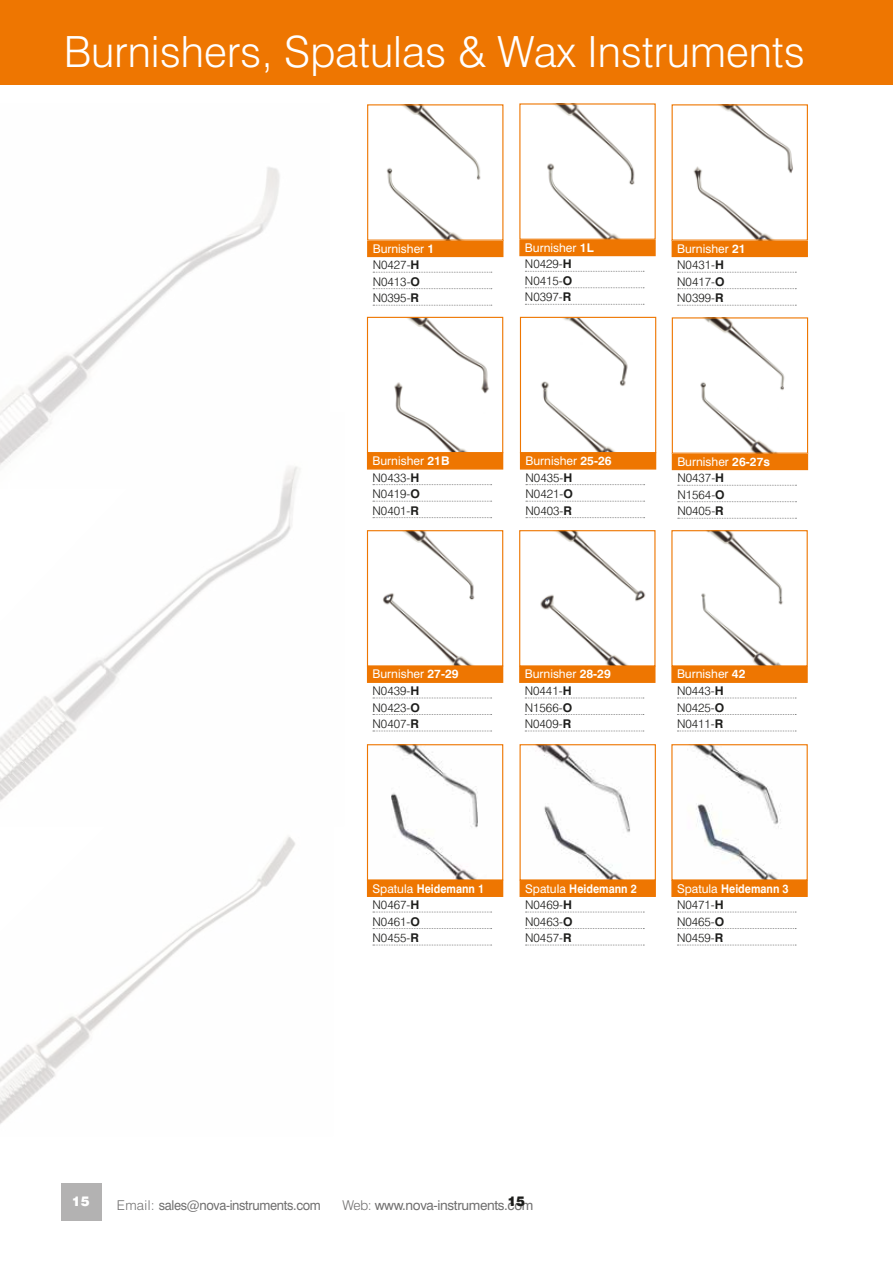
<style>
.page{position:relative;width:893px;height:1263px;background:#fff}
.page>*{position:absolute;margin:0;border:0;box-sizing:border-box;transform-origin:0 0}
.t1{font:300 43.05px "Swiss 721 BT";color:#fff}
.t2{font:13.5px "Swiss 721 BT";letter-spacing:-.025em;color:#706f6f;scale:.95 1}
.t3{font:13.5px "Swiss 721 BT";letter-spacing:-.025em;color:#706f6f}
.t4{font:900 13.5px "Swiss 721 BT";color:#fff}
.t5{font:900 13.5px "Swiss 721 BT";color:#1d1d1b}
.t6{font:300 12px/16.5px "Swiss 721 BT";color:#1d1d1b}
.s1{font-weight:400;color:#fff}
.s2{font-weight:700;color:#fff}
.s3{font-weight:700}
.s4{font-weight:300}
</style>
<div class="page">
<div style="left:61px;top:1183px;width:41px;height:38px;background:#b3b2b2"></div>
<div style="left:0;top:0;width:893px;height:84px;background:#ee7601"></div>
<img style="left:0;top:167px;width:280px;height:245px">
<img style="left:0;top:412px;width:300px;height:349px">
<img style="left:0;top:761px;width:295px;height:363px">
<div style="left:672px;top:240px;width:136px;height:17px;background:#ee7601"></div>
<img style="left:693px;top:106px;width:100px;height:133px">
<svg style="left:678px;top:272px;width:118px;height:1px"></svg>
<svg style="left:678px;top:288px;width:118px;height:1px"></svg>
<svg style="left:678px;top:305px;width:118px;height:1px"></svg>
<div style="left:367px;top:452px;width:136px;height:18px;background:#ee7601;border:2px solid #ee7601"></div>
<img style="left:394px;top:319px;width:95px;height:132px">
<div style="left:367px;top:317px;width:136px;height:136px;border:1px solid #ee7601"></div>
<svg style="left:373px;top:484px;width:119px;height:1px"></svg>
<svg style="left:373px;top:501px;width:119px;height:1px"></svg>
<svg style="left:373px;top:517px;width:119px;height:1px"></svg>
<div style="left:367px;top:240px;width:136px;height:17px;background:#ee7601"></div>
<img style="left:386px;top:106px;width:95px;height:133px">
<svg style="left:373px;top:272px;width:119px;height:1px"></svg>
<svg style="left:373px;top:288px;width:119px;height:1px"></svg>
<svg style="left:373px;top:305px;width:119px;height:1px"></svg>
<div style="left:519px;top:239px;width:137px;height:17px;background:#ee7601"></div>
<img style="left:547px;top:105px;width:88px;height:133px">
<svg style="left:525px;top:271px;width:119px;height:1px"></svg>
<svg style="left:525px;top:287px;width:119px;height:1px"></svg>
<svg style="left:525px;top:304px;width:119px;height:1px"></svg>
<div style="left:520px;top:452px;width:136px;height:18px;background:#ee7601;border:2px solid #ee7601"></div>
<img style="left:541px;top:319px;width:87px;height:132px">
<div style="left:520px;top:317px;width:136px;height:136px;border:1px solid #ee7601"></div>
<svg style="left:526px;top:484px;width:119px;height:1px"></svg>
<svg style="left:526px;top:501px;width:119px;height:1px"></svg>
<svg style="left:526px;top:517px;width:119px;height:1px"></svg>
<div style="left:672px;top:453px;width:136px;height:17px;background:#ee7601"></div>
<img style="left:700px;top:319px;width:85px;height:133px">
<div style="left:672px;top:317px;width:136px;height:137px;border:1px solid #ee7601"></div>
<svg style="left:678px;top:485px;width:118px;height:1px"></svg>
<svg style="left:678px;top:501px;width:118px;height:1px"></svg>
<svg style="left:678px;top:518px;width:118px;height:1px"></svg>
<div style="left:367px;top:666px;width:136px;height:17px;background:#ee7601;border:2px solid #ee7601"></div>
<img style="left:382px;top:532px;width:93px;height:132px">
<div style="left:367px;top:530px;width:136px;height:136px;border:1px solid #ee7601"></div>
<svg style="left:373px;top:698px;width:119px;height:1px"></svg>
<svg style="left:373px;top:714px;width:119px;height:1px"></svg>
<svg style="left:373px;top:731px;width:119px;height:1px"></svg>
<div style="left:519px;top:666px;width:136px;height:17px;background:#ee7601;border:2px solid #ee7601"></div>
<div style="left:671px;top:666px;width:137px;height:17px;background:#ee7601;border:2px solid #ee7601"></div>
<div style="left:367px;top:880px;width:136px;height:17px;background:#ee7601"></div>
<img style="left:540px;top:532px;width:106px;height:132px">
<div style="left:519px;top:530px;width:136px;height:136px;border:1px solid #ee7601"></div>
<img style="left:701px;top:532px;width:82px;height:132px">
<div style="left:671px;top:530px;width:137px;height:136px;border:1px solid #ee7601"></div>
<img style="left:391px;top:746px;width:87px;height:132px">
<div style="left:367px;top:744px;width:136px;height:136px;border:1px solid #ee7601"></div>
<svg style="left:525px;top:698px;width:119px;height:1px"></svg>
<svg style="left:525px;top:714px;width:119px;height:1px"></svg>
<svg style="left:525px;top:731px;width:119px;height:1px"></svg>
<svg style="left:677px;top:698px;width:119px;height:1px"></svg>
<svg style="left:677px;top:714px;width:119px;height:1px"></svg>
<svg style="left:677px;top:731px;width:119px;height:1px"></svg>
<svg style="left:373px;top:912px;width:119px;height:1px"></svg>
<svg style="left:373px;top:928px;width:119px;height:1px"></svg>
<svg style="left:373px;top:945px;width:119px;height:1px"></svg>
<div style="left:520px;top:880px;width:136px;height:17px;background:#ee7601"></div>
<img style="left:536px;top:746px;width:94px;height:132px">
<div style="left:520px;top:744px;width:136px;height:136px;border:1px solid #ee7601"></div>
<svg style="left:525px;top:912px;width:119px;height:1px"></svg>
<svg style="left:525px;top:928px;width:119px;height:1px"></svg>
<svg style="left:525px;top:945px;width:119px;height:1px"></svg>
<div style="left:671px;top:880px;width:137px;height:17px;background:#ee7601"></div>
<img style="left:693px;top:746px;width:88px;height:132px">
<div style="left:671px;top:744px;width:137px;height:136px;border:1px solid #ee7601"></div>
<svg style="left:677px;top:912px;width:119px;height:1px"></svg>
<svg style="left:677px;top:928px;width:119px;height:1px"></svg>
<svg style="left:677px;top:945px;width:119px;height:1px"></svg>
<h1 class="t1" style="left:64px;top:25px;width:742px">Burnishers, Spatulas &amp; Wax Instruments</h1>
<p class="t6" style="left:373px;top:240px;width:63px"><span class="s1">Burnisher</span> <span class="s2">1<br></span>N0427-<span class="s3">H<br></span>N0413-<span class="s3">O<br></span>N0395-<span class="s3">R</span></p>
<p class="t6" style="left:525px;top:239px;width:70px"><span class="s1">Burnisher</span> <span class="s2">1L<br></span>N0429-<span class="s3">H<br></span>N0415-<span class="s3">O<br></span>N0397-<span class="s3">R</span></p>
<p class="t6" style="left:677px;top:240px;width:70px"><span class="s1">Burnisher</span> <span class="s2">21<br></span>N0431-<span class="s3">H<br></span>N0417-<span class="s3">O<br></span>N0399-<span class="s3">R</span></p>
<p class="t6" style="left:373px;top:452px;width:78px"><span class="s1">Burnisher</span> <span class="s2">21B<br></span>N0433-<span class="s3">H<br></span>N0419-<span class="s3">O<br></span>N0401-<span class="s3">R</span></p>
<p class="t6" style="left:525px;top:452px;width:88px"><span class="s1">Burnisher</span> <span class="s2">25-26<br></span>N0435-<span class="s3">H<br></span>N0421-<span class="s3">O<br></span>N0403-<span class="s3">R</span></p>
<p class="t6" style="left:677px;top:453px;width:94px"><span class="s1">Burnisher</span> <span class="s2">26-27s<br></span>N0437-<span class="s3">H<br></span>N1564-<span class="s3">O<br></span>N0405-<span class="s3">R</span></p>
<p class="t6" style="left:373px;top:666px;width:88px"><span class="s1">Burnisher</span> <span class="s2">27-29<br></span>N0439-<span class="s3">H<br></span>N0423-<span class="s3">O<br></span>N0407-<span class="s3">R</span></p>
<p class="t6" style="left:525px;top:666px;width:88px"><span class="s1">Burnisher</span> <span class="s2">28-29<br></span>N0441-<span class="s3">H<br></span>N1566-<span class="s3">O<br></span>N0409-<span class="s3">R</span></p>
<p class="t6" style="left:677px;top:666px;width:70px"><span class="s1">Burnisher</span> <span class="s2">42<br></span>N0443-<span class="s3">H<br></span>N0425-<span class="s3">O<br></span>N0411-<span class="s3">R</span></p>
<p class="t6" style="left:373px;top:880px;width:113px"><span class="s1">Spatula</span> <span class="s2">Heidemann 1<br></span>N0467-<span class="s3">H<br></span>N0461-<span class="s3">O<br></span>N0455-<span class="s3">R</span></p>
<p class="t6" style="left:525px;top:880px;width:113px"><span class="s1">Spatula</span> <span class="s2">Heidemann 2<br></span>N0469-<span class="s3">H<br></span>N0463-<span class="s3">O<br></span>N0457-<span class="s3">R</span></p>
<p class="t6" style="left:677px;top:880px;width:113px"><span class="s1">Spatula</span> <span class="s2">Heidemann 3<br></span>N0471-<span class="s3">H<br></span>N0465-<span class="s3">O<br></span>N0459-<span class="s3">R</span></p>
<p class="t4" style="left:72px;top:1193px;width:19px">15</p>
<p class="t2" style="left:117px;top:1196px;width:216px"><span class="s4">Email:</span> sales@nova-instruments.com</p>
<p class="t3" style="left:343px;top:1196px;width:192px"><span class="s4">Web:</span> www.nova-instruments.com</p>
<p class="t5" style="left:507px;top:1193px;width:19px">15</p>
</div>
